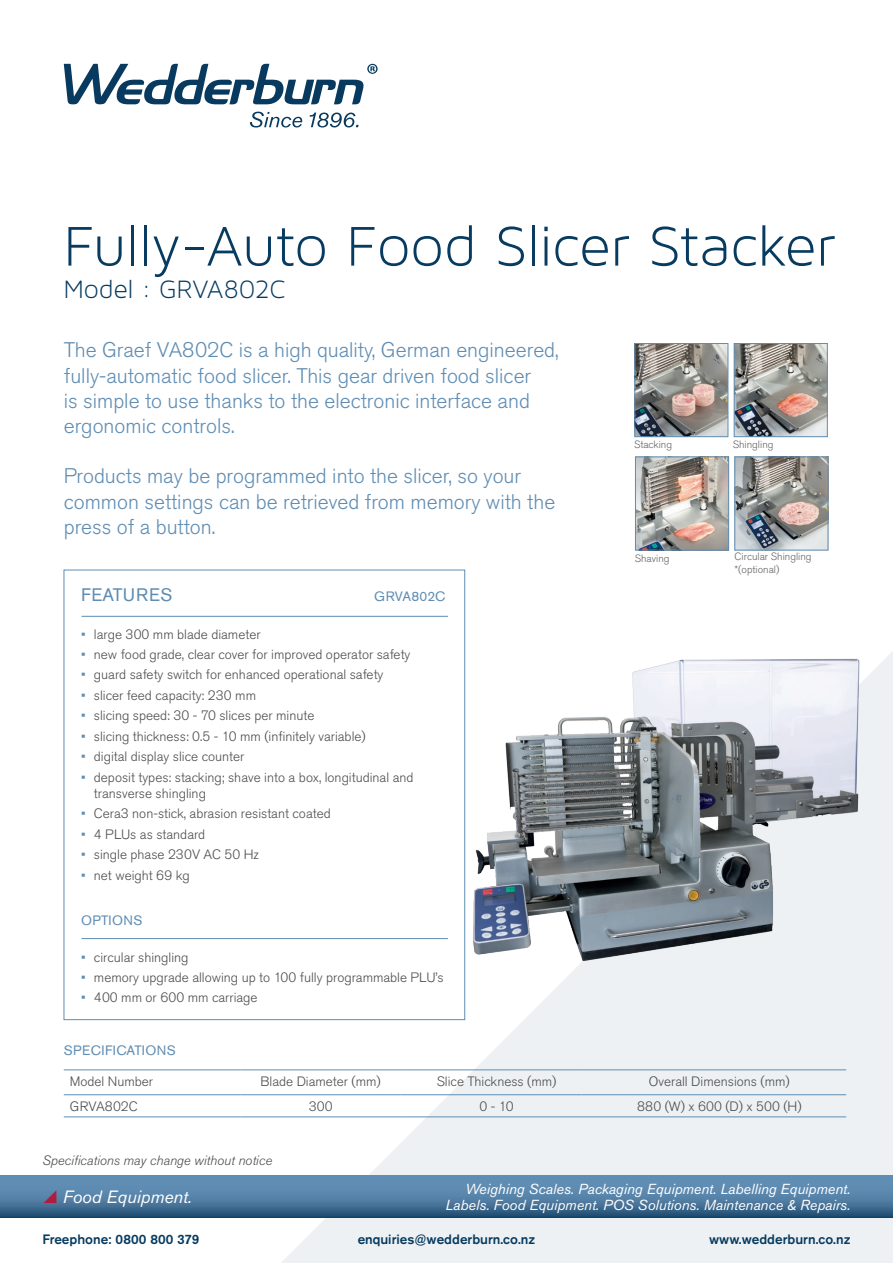
<style>
.page{position:relative;width:893px;height:1263px;background:#fff}
.page>*{position:absolute;margin:0;border:0;box-sizing:border-box;transform-origin:0 0}
.t1{font:60px "Maven Pro Light 300";letter-spacing:-.015em;color:#083b60}
.t2{font:27px "Maven Pro Light 300";letter-spacing:-.005em;color:#083b60}
.t3{font:300 21px/25.2px "Akzidenz Grotesk Pro";color:#5f8db3}
.t4{font:18px "Akzidenz Grotesk Pro";letter-spacing:.03em;color:#5f8db3}
.t5{font:italic 17.7px "Akzidenz Grotesk Pro";color:#fff}
.t6{font:italic 14.4px "Akzidenz Grotesk Pro";color:#fff}
.t7{font:300 13.5px/16.2px "Akzidenz Grotesk Pro";color:#4b4c4d}
.t8{font:500 13.5px "Akzidenz Grotesk Pro";color:#083b60}
.t9{font:italic 300 13.5px "Akzidenz Grotesk Pro";color:#4b4c4d}
.t10{font:13.5px "Akzidenz Grotesk Pro";letter-spacing:.03em;color:#5f8db3}
.t11{font:13.5px "Akzidenz Grotesk Pro";letter-spacing:.005em;color:#5f8db3}
.t12{font:300 10.5px "Akzidenz Grotesk Pro";color:#636366}
.s1{font-weight:400;color:#5f8db3}
</style>
<div class="page">
<svg style="left:64px;top:64px;width:314px;height:41px"></svg>
<svg style="left:250px;top:112px;width:52px;height:15px"></svg>
<svg style="left:310px;top:113px;width:49px;height:14px"></svg>
<svg style="left:281px;top:651px;width:612px;height:612px;fill:#edf1f4"></svg>
<svg style="left:0;top:1175px;width:893px;height:43px;background:#4d799f"></svg>
<hr style="left:82px;top:616px;width:366px;height:1px;background:#5f8db3">
<hr style="left:82px;top:938px;width:366px;height:1px;background:#5f8db3">
<img style="left:468px;top:651px;width:398px;height:316px">
<img style="left:637px;top:345px;width:89px;height:90px">
<div style="left:635px;top:343px;width:93px;height:94px;border:1px solid #5f8db3"></div>
<img style="left:736px;top:345px;width:89px;height:90px">
<div style="left:734px;top:343px;width:93px;height:94px;border:1px solid #5f8db3"></div>
<img style="left:637px;top:459px;width:90px;height:89px">
<div style="left:635px;top:457px;width:94px;height:93px;border:1px solid #5f8db3"></div>
<img style="left:737px;top:459px;width:89px;height:89px">
<div style="left:735px;top:457px;width:93px;height:93px;border:1px solid #5f8db3"></div>
<hr style="left:64px;top:1069px;width:177px;height:1px;background:#5f8db3">
<hr style="left:241px;top:1069px;width:160px;height:1px;background:#5f8db3">
<hr style="left:401px;top:1069px;width:180px;height:1px;background:#5f8db3">
<hr style="left:581px;top:1069px;width:265px;height:1px;background:#5f8db3">
<hr style="left:64px;top:1094px;width:177px;height:1px;background:#5f8db3">
<hr style="left:241px;top:1094px;width:160px;height:1px;background:#5f8db3">
<hr style="left:401px;top:1094px;width:180px;height:1px;background:#5f8db3">
<hr style="left:581px;top:1094px;width:265px;height:1px;background:#5f8db3">
<hr style="left:64px;top:1116px;width:177px;height:1px;background:#5f8db3">
<hr style="left:241px;top:1116px;width:160px;height:1px;background:#5f8db3">
<hr style="left:401px;top:1116px;width:180px;height:1px;background:#5f8db3">
<hr style="left:581px;top:1116px;width:265px;height:1px;background:#5f8db3">
<svg style="left:44px;top:1190px;width:13px;height:13px"></svg>
<p class="t1" style="left:64px;top:213px;width:773px">Fully-Auto Food Slicer Stacker</p>
<p class="t2" style="left:64px;top:274px;width:223px">Model : GRVA802C</p>
<p class="t3" style="left:64px;top:337px;width:496px">The Graef VA802C is a high quality, German engineered, fully-automatic food slicer. This gear driven food slicer<br>is simple to use thanks to the electronic interface and ergonomic controls.</p>
<p class="t3" style="left:64px;top:463px;width:493px">Products may be programmed into the slicer, so your common settings can be retrieved from memory with the press of a button.</p>
<p class="t4" style="left:81px;top:583px;width:93px">FEATURES</p>
<p class="t11" style="left:374px;top:587px;width:73px">GRVA802C</p>
<p class="t7" style="left:81px;top:626px;width:181px"><span class="s1">•</span> large 300 mm blade diameter</p>
<p class="t7" style="left:81px;top:646px;width:331px"><span class="s1">•</span> new food grade, clear cover for improved operator safety</p>
<p class="t7" style="left:81px;top:667px;width:304px"><span class="s1">•</span> guard safety switch for enhanced operational safety</p>
<p class="t7" style="left:81px;top:687px;width:176px"><span class="s1">•</span> slicer feed capacity: 230 mm</p>
<p class="t7" style="left:81px;top:707px;width:235px"><span class="s1">•</span> slicing speed: 30 - 70 slices per minute</p>
<p class="t7" style="left:81px;top:728px;width:286px"><span class="s1">•</span> slicing thickness: 0.5 - 10 mm (infinitely variable)</p>
<p class="t7" style="left:81px;top:748px;width:165px"><span class="s1">•</span> digital display slice counter</p>
<p class="t7" style="left:94px;top:769px;width:321px;text-indent:-13px"><span class="s1">•</span> deposit types: stacking; shave into a box, longitudinal and transverse shingling</p>
<p class="t7" style="left:81px;top:805px;width:251px"><span class="s1">•</span> Cera3 non-stick, abrasion resistant coated</p>
<p class="t7" style="left:81px;top:826px;width:126px"><span class="s1">•</span> 4 PLUs as standard</p>
<p class="t7" style="left:81px;top:846px;width:179px"><span class="s1">•</span> single phase 230V AC 50 Hz</p>
<p class="t7" style="left:81px;top:867px;width:110px"><span class="s1">•</span> net weight 69 kg</p>
<p class="t10" style="left:81px;top:911px;width:63px">OPTIONS</p>
<p class="t7" style="left:81px;top:949px;width:109px"><span class="s1">•</span> circular shingling</p>
<p class="t7" style="left:81px;top:969px;width:364px"><span class="s1">•</span> memory upgrade allowing up to 100 fully programmable PLU’s</p>
<p class="t7" style="left:81px;top:990px;width:178px"><span class="s1">•</span> 400 mm or 600 mm carriage</p>
<p class="t12" style="left:634px;top:438px;width:40px">Stacking</p>
<p class="t12" style="left:733px;top:438px;width:42px">Shingling</p>
<p class="t12" style="left:635px;top:551px;width:36px">Shaving</p>
<p class="t12" style="left:734px;top:550px;width:79px">Circular Shingling</p>
<p class="t12" style="left:734px;top:562px;width:46px">*(optional)</p>
<p class="t10" style="left:64px;top:1042px;width:113px">SPECIFICATIONS</p>
<p class="t7" style="left:70px;top:1073px;width:85px">Model Number</p>
<p class="t7" style="left:261px;top:1073px;width:122px">Blade Diameter (mm)</p>
<p class="t7" style="left:437px;top:1073px;width:121px">Slice Thickness (mm)</p>
<p class="t7" style="left:649px;top:1073px;width:142px">Overall Dimensions (mm)</p>
<p class="t7" style="left:70px;top:1098px;width:70px">GRVA802C</p>
<p class="t7" style="left:309px;top:1098px;width:25px">300</p>
<p class="t7" style="left:479px;top:1098px;width:36px">0 - 10</p>
<p class="t7" style="left:637px;top:1098px;width:166px">880 (W) x 600 (D) x 500 (H)</p>
<p class="t9" style="left:43px;top:1151px;width:231px">Specifications may change without notice</p>
<p class="t5" style="left:63px;top:1185px;width:131px">Food Equipment.</p>
<p class="t6" style="left:465px;top:1179px;width:386px">Weighing Scales. Packaging Equipment. Labelling Equipment.</p>
<p class="t6" style="left:445px;top:1195px;width:406px">Labels. Food Equipment. POS Solutions. Maintenance &amp; Repairs.</p>
<p class="t8" style="left:43px;top:1230px;width:159px">Freephone: 0800 800 379</p>
<p class="t8" style="left:358px;top:1230px;width:179px">enquiries@wedderburn.co.nz</p>
<p class="t8" style="left:709px;top:1230px;width:143px">www.wedderburn.co.nz</p>
</div>
